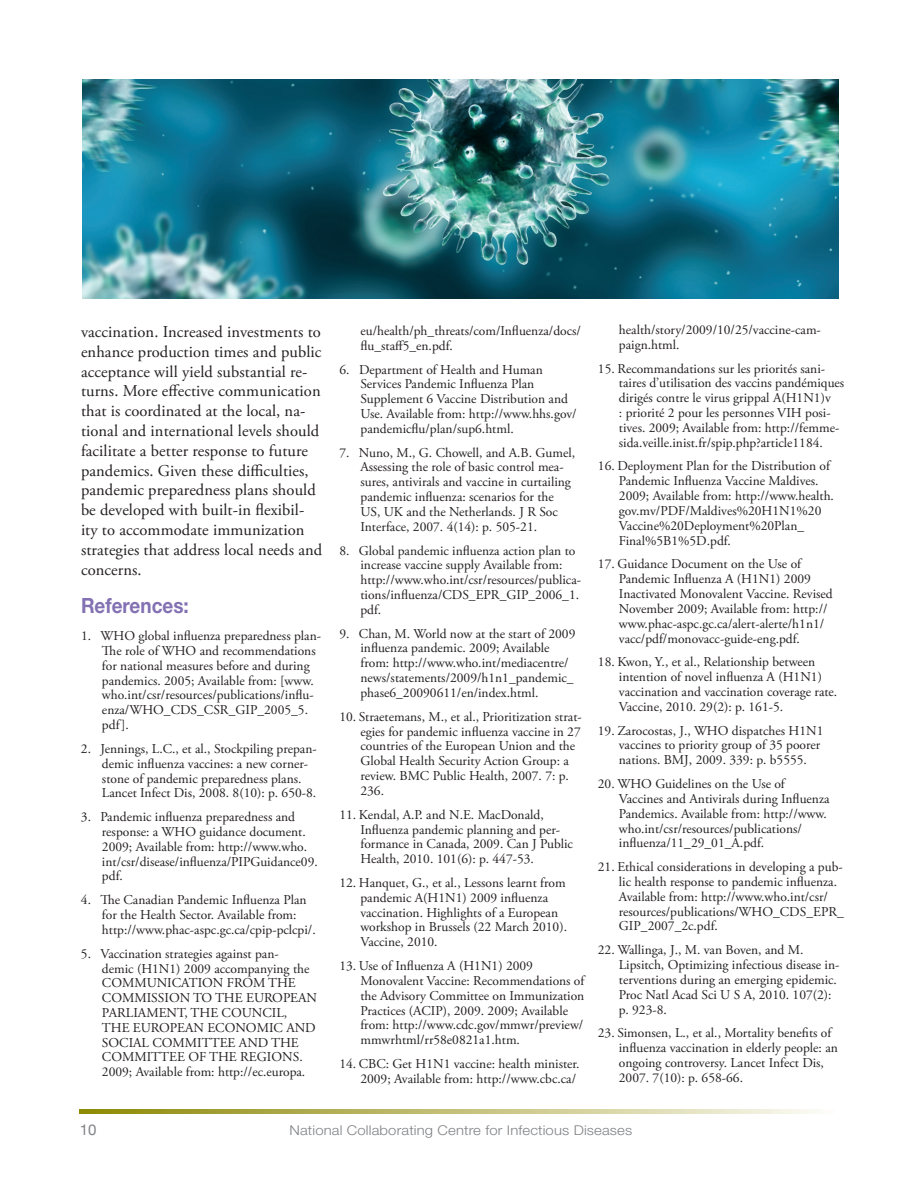
<style>
.page{position:relative;width:918px;height:1188px;background:#fff}
.page>*{position:absolute;margin:0;border:0;box-sizing:border-box;transform-origin:0 0}
.t1{font:700 21px "Helvetica Neue";color:#8371b3;scale:.9 1}
.t2{font:16.5px/19.8px "Adobe Garamond Pro";letter-spacing:.005em;color:#231f20}
.t3{font:15px "Helvetica Neue";color:#808285}
.t4{font:13.5px/14.9px "Adobe Garamond Pro";color:#231f20}
.t5{font:300 13.5px "Helvetica Neue";letter-spacing:.01em;color:#808285;scale:1.1 1}
</style>
<div class="page">
<svg style="left:80px;top:1109px;width:735px;height:4px;background:#c2bf78"></svg>
<img style="left:82px;top:80px;width:756px;height:219px">
<p class="t2" style="left:81px;top:322px;width:243px">vaccination. Increased investments to enhance production times and public acceptance will yield substantial re&shy;turns. More effective communication that is coordinated at the local, na&shy;tional and international levels should facilitate a better response to future pandemics. Given these difficulties, pandemic preparedness plans should be developed with built-in flexibil&shy;ity to accommodate immunization strategies that address local needs and concerns.</p>
<h1 class="t1" style="left:81px;top:593px;width:121px">References:</h1>
<p class="t4" style="left:102px;top:629px;width:221px;text-indent:-21px">1. WHO global influenza preparedness plan-The role of WHO and recommendations for national measures before and during pandemics. 2005; Available from: [www. who.int/csr/resources/publications/influ&shy;enza/WHO_CDS_CSR_GIP_2005_5. pdf].</p>
<p class="t4" style="left:102px;top:742px;width:216px;text-indent:-21px">2. Jennings, L.C., et al., Stockpiling prepan&shy;demic influenza vaccines: a new corner&shy;stone of pandemic preparedness plans.<br>Lancet Infect Dis, 2008. 8(10): p. 650-8.</p>
<p class="t4" style="left:102px;top:810px;width:217px;text-indent:-21px">3. Pandemic influenza preparedness and response: a WHO guidance document.<br>2009; Available from: http://www.who. int/csr/disease/influenza/PIPGuidance09. pdf.</p>
<p class="t4" style="left:102px;top:893px;width:215px;text-indent:-21px">4. The Canadian Pandemic Influenza Plan for the Health Sector. Available from: http://www.phac-aspc.gc.ca/cpip-pclcpi/.</p>
<p class="t4" style="left:102px;top:946px;width:217px;text-indent:-21px">5. Vaccination strategies against pan-<br>demic (H1N1) 2009 accompanying the<br>COMMUNICATION FROM THE<br>COMMISSION TO THE EUROPEAN<br>PARLIAMENT, THE COUNCIL,<br>THE EUROPEAN ECONOMIC AND<br>SOCIAL COMMITTEE AND THE<br>COMMITTEE OF THE REGIONS.<br>2009; Available from: http://ec.europa.</p>
<p class="t4" style="left:361px;top:324px;width:222px">eu/health/ph_threats/com/Influenza/docs/ flu_staff5_en.pdf.</p>
<p class="t4" style="left:361px;top:362px;width:218px;text-indent:-21px">6. Department of Health and Human Services Pandemic Influenza Plan Supplement 6 Vaccine Distribution and Use. Available from: http://www.hhs.gov/ pandemicflu/plan/sup6.html.</p>
<p class="t4" style="left:360px;top:445px;width:216px;text-indent:-21px">7. Nuno, M., G. Chowell, and A.B. Gumel, Assessing the role of basic control mea&shy;sures, antivirals and vaccine in curtailing pandemic influenza: scenarios for the US, UK and the Netherlands. J R Soc Interface, 2007. 4(14): p. 505-21.</p>
<p class="t4" style="left:360px;top:543px;width:222px;text-indent:-21px">8. Global pandemic influenza action plan to increase vaccine supply Available from: http://www.who.int/csr/resources/publica&shy;tions/influenza/CDS_EPR_GIP_2006_1. pdf.</p>
<p class="t4" style="left:360px;top:626px;width:217px;text-indent:-21px">9. Chan, M. World now at the start of 2009 influenza pandemic. 2009; Available from: http://www.who.int/mediacentre/ news/statements/2009/h1n1_pandemic_ phase6_20090611/en/index.html.</p>
<p class="t4" style="left:360px;top:710px;width:223px;text-indent:-21px">10. Straetemans, M., et al., Prioritization strat&shy;egies for pandemic influenza vaccine in 27 countries of the European Union and the Global Health Security Action Group: a review. BMC Public Health, 2007. 7: p.<br>236.</p>
<p class="t4" style="left:360px;top:807px;width:214px;text-indent:-21px">11. Kendal, A.P. and N.E. MacDonald, Influenza pandemic planning and per&shy;formance in Canada, 2009. Can J Public Health, 2010. 101(6): p. 447-53.</p>
<p class="t4" style="left:360px;top:876px;width:208px;text-indent:-21px">12. Hanquet, G., et al., Lessons learnt from pandemic A(H1N1) 2009 influenza vaccination. Highlights of a European workshop in Brussels (22 March 2010).<br>Vaccine, 2010.</p>
<p class="t4" style="left:360px;top:959px;width:225px;text-indent:-21px">13. Use of Influenza A (H1N1) 2009<br>Monovalent Vaccine: Recommendations of the Advisory Committee on Immunization Practices (ACIP), 2009. 2009; Available from: http://www.cdc.gov/mmwr/preview/ mmwrhtml/rr58e0821a1.htm.</p>
<p class="t4" style="left:339px;top:1057px;width:242px;text-align:right">14. CBC: Get H1N1 vaccine: health minister.<br>2009; Available from: http://www.cbc.ca/</p>
<p class="t4" style="left:619px;top:323px;width:203px">health/story/2009/10/25/vaccine-cam&shy;paign.html.</p>
<p class="t4" style="left:619px;top:361px;width:227px;text-indent:-21px">15. Recommandations sur les priorités sani&shy;taires d’utilisation des vaccins pandémiques dirigés contre le virus grippal A(H1N1)v<br>: priorité 2 pour les personnes VIH posi&shy;tives. 2009; Available from: http://femme&shy;sida.veille.inist.fr/spip.php?article1184.</p>
<p class="t4" style="left:619px;top:459px;width:217px;text-indent:-21px">16. Deployment Plan for the Distribution of Pandemic Influenza Vaccine Maldives.<br>2009; Available from: http://www.health. gov.mv/PDF/Maldives%20H1N1%20<br>Vaccine%20Deployment%20Plan_ Final%5B1%5D.pdf.</p>
<p class="t4" style="left:619px;top:557px;width:215px;text-indent:-21px">17. Guidance Document on the Use of Pandemic Influenza A (H1N1) 2009<br>Inactivated Monovalent Vaccine. Revised November 2009; Available from: http:// www.phac-aspc.gc.ca/alert-alerte/h1n1/ vacc/pdf/monovacc-guide-eng.pdf.</p>
<p class="t4" style="left:619px;top:655px;width:220px;text-indent:-21px">18. Kwon, Y., et al., Relationship between intention of novel influenza A (H1N1) vaccination and vaccination coverage rate.<br>Vaccine, 2010. 29(2): p. 161-5.</p>
<p class="t4" style="left:619px;top:723px;width:206px;text-indent:-21px">19. Zarocostas, J., WHO dispatches H1N1 vaccines to priority group of 35 poorer nations. BMJ, 2009. 339: p. b5555.</p>
<p class="t4" style="left:619px;top:777px;width:212px;text-indent:-21px">20. WHO Guidelines on the Use of Vaccines and Antivirals during Influenza Pandemics. Available from: http://www. who.int/csr/resources/publications/ influenza/11_29_01_A.pdf.</p>
<p class="t4" style="left:619px;top:860px;width:227px;text-indent:-21px">21. Ethical considerations in developing a pub&shy;lic health response to pandemic influenza.<br>Available from: http://www.who.int/csr/ resources/publications/WHO_CDS_EPR_ GIP_2007_2c.pdf.</p>
<p class="t4" style="left:619px;top:943px;width:222px;text-indent:-21px">22. Wallinga, J., M. van Boven, and M.<br>Lipsitch, Optimizing infectious disease in&shy;terventions during an emerging epidemic.<br>Proc Natl Acad Sci U S A, 2010. 107(2): p. 923-8.</p>
<p class="t4" style="left:619px;top:1026px;width:221px;text-indent:-21px">23. Simonsen, L., et al., Mortality benefits of influenza vaccination in elderly people: an ongoing controversy. Lancet Infect Dis, 2007. 7(10): p. 658-66.</p>
<p class="t3" style="left:80px;top:1120px;width:18px">10</p>
<p class="t5" style="left:290px;top:1121px;width:313px">National Collaborating Centre for Infectious Diseases</p>
</div>
